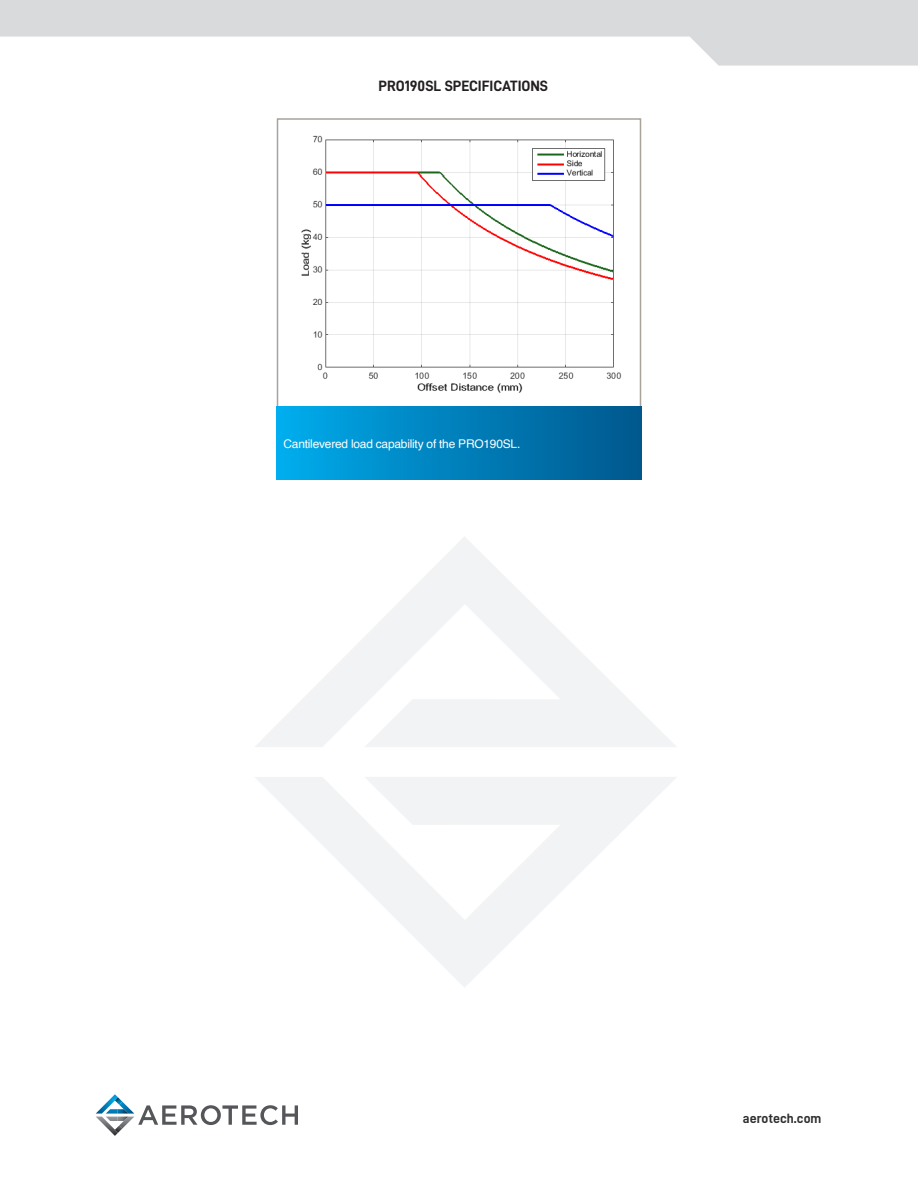
<style>
.page{position:relative;width:918px;height:1188px;background:#fff}
.page>*{position:absolute;margin:0;border:0;box-sizing:border-box;transform-origin:0 0}
.Specifications{font:15px "D DIN Bold";color:#231f20}
.t1{font:13.5px "D DIN Bold";color:#312f30}
.t2{font:12px "Helvetica";letter-spacing:-.02em;color:#fff}
</style>
<div class="page">
<svg style="left:96px;top:1094px;width:202px;height:42px"></svg>
<svg style="left:0;top:0;width:918px;height:66px;fill:#d9dadc"></svg>
<svg style="left:255px;top:537px;width:421px;height:210px"></svg>
<svg style="left:255px;top:777px;width:421px;height:210px"></svg>
<img style="left:301px;top:135px;width:321px;height:258px">
<div style="left:277px;top:118px;width:364px;height:295px;border:2px solid #a9a39a"></div>
<div style="left:277px;top:407px;width:364px;height:73px;background:linear-gradient(to right,#00abec,#00578c)"></div>
<p class="Specifications" style="left:378px;top:78px;width:171px">PRO190SL SPECIFICATIONS</p>
<p class="t2" style="left:284px;top:434px;width:238px">Cantilevered load capability of the PRO190SL.</p>
<p class="t1" style="left:743px;top:1111px;width:80px">aerotech.com</p>
</div>
